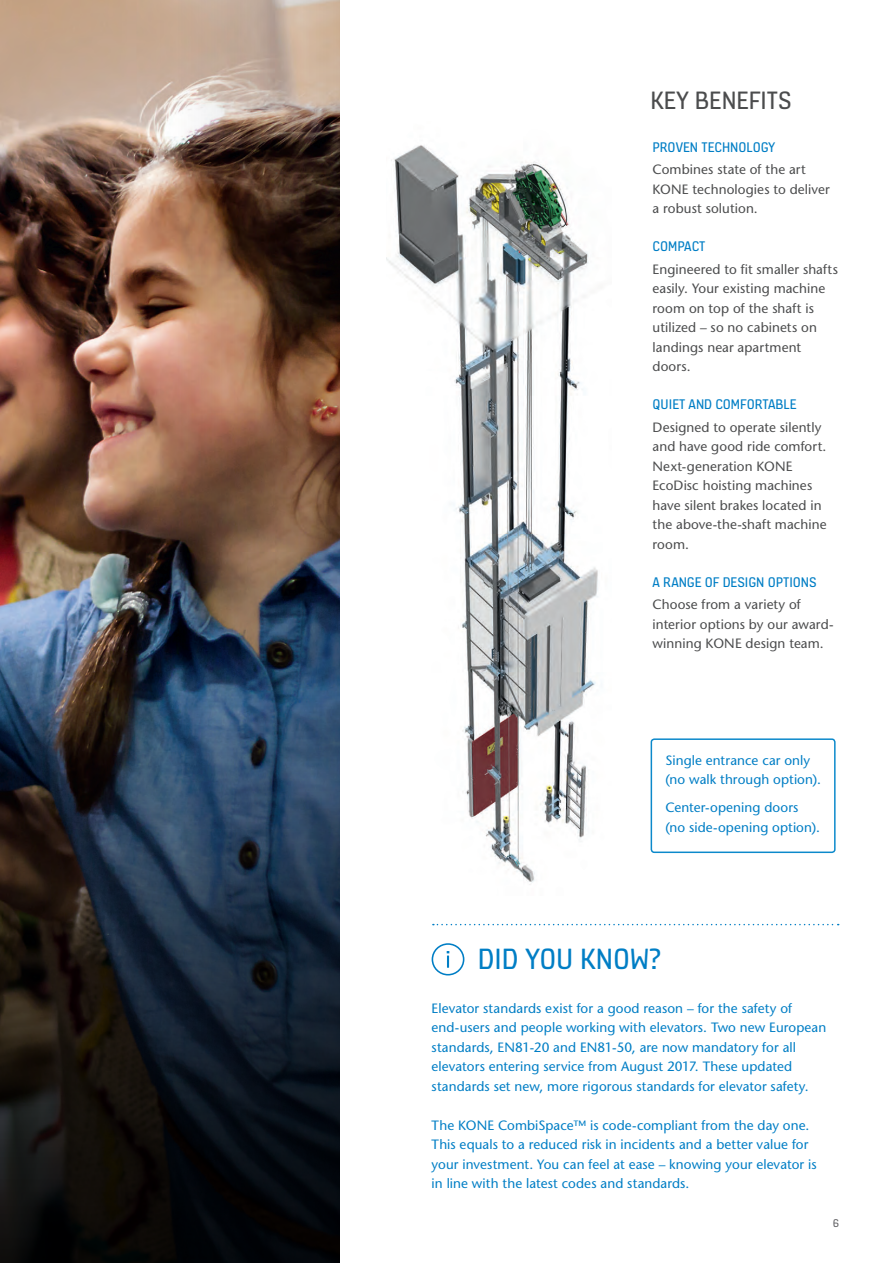
<style>
.page{position:relative;width:893px;height:1263px;background:#fff}
.page>*{position:absolute;margin:0;border:0;box-sizing:border-box;transform-origin:0 0}
.Headline__Blue__Smal{font:31.5px "KONE Information v 13";color:#007ec5}
.Headline__Blue__Smal-2{font:27px "KONE Information v 13";color:#4b4c4d}
.Subheading{font:15px "KONE Information v 13";color:#007ec5}
.Bodycopy{font:13.5px/19.5px "Stone Sans";letter-spacing:.005em;color:#007ec5}
.Subheading-2{font:500 13.5px/19.5px "Stone Sans Std";letter-spacing:.005em;color:#4b4c4d}
.Info_box_and_list_bo{font:500 13.5px/19.5px "Stone Sans Std";letter-spacing:.01em;color:#007ec5}
.Subheading-3{font:13.5px/19.5px "Stone Sans";letter-spacing:.01em;color:#4b4c4d}
.t1{font:12px "KONE Information v 13";color:#636366}
</style>
<div class="page">
<img style="left:0;top:0;width:160px;height:681px">
<img style="left:160px;top:0;width:180px;height:1263px">
<svg style="left:0;top:681px;width:339px;height:582px"></svg>
<svg style="left:432px;top:943px;width:32px;height:32px"></svg>
<img style="left:387px;top:145px;width:211px;height:740px">
<svg style="left:433px;top:924px;width:406px;height:1px"></svg>
<div style="left:651px;top:738px;width:185px;height:115px;border:2px solid #0c89cb;border-radius:3px"></div>
<p class="Headline__Blue__Smal-2" style="left:651px;top:82px;width:143px">KEY BENEFITS</p>
<p class="Subheading" style="left:653px;top:137px;width:124px">PROVEN TECHNOLOGY</p>
<p class="Subheading-3" style="left:653px;top:160px;width:179px">Combines state of the art<br>KONE technologies to deliver a robust solution.</p>
<p class="Subheading" style="left:653px;top:236px;width:54px">COMPACT</p>
<p class="Subheading-2" style="left:653px;top:259px;width:187px">Engineered to fit smaller shafts easily. Your existing machine room on top of the shaft is utilized – so no cabinets on landings near apartment doors.</p>
<p class="Subheading" style="left:653px;top:394px;width:146px">QUIET AND COMFORTABLE</p>
<p class="Subheading-2" style="left:653px;top:417px;width:175px">Designed to operate silently and have good ride comfort.<br>Next-generation KONE<br>EcoDisc hoisting machines have silent brakes located in the above-the-shaft machine room.</p>
<p class="Subheading" style="left:653px;top:572px;width:166px">A RANGE OF DESIGN OPTIONS</p>
<p class="Subheading-2" style="left:653px;top:595px;width:182px">Choose from a variety of interior options by our award&shy;winning KONE design team.</p>
<p class="Info_box_and_list_bo" style="left:665px;top:750px;width:157px">Single entrance car only (no walk through option).</p>
<p class="Info_box_and_list_bo" style="left:665px;top:798px;width:156px">Center-opening doors (no side-opening option).</p>
<p class="Headline__Blue__Smal" style="left:478px;top:938px;width:184px">DID YOU KNOW?</p>
<p class="Bodycopy" style="left:432px;top:998px;width:396px">Elevator standards exist for a good reason – for the safety of end-users and people working with elevators. Two new European standards, EN81-20 and EN81-50, are now mandatory for all elevators entering service from August 2017. These updated standards set new, more rigorous standards for elevator safety.</p>
<p class="Bodycopy" style="left:432px;top:1115px;width:386px">The KONE CombiSpace™ is code-compliant from the day one.<br>This equals to a reduced risk in incidents and a better value for your investment. You can feel at ease – knowing your elevator is in line with the latest codes and standards.</p>
<p class="t1" style="left:833px;top:1215px;width:8px">6</p>
</div>
